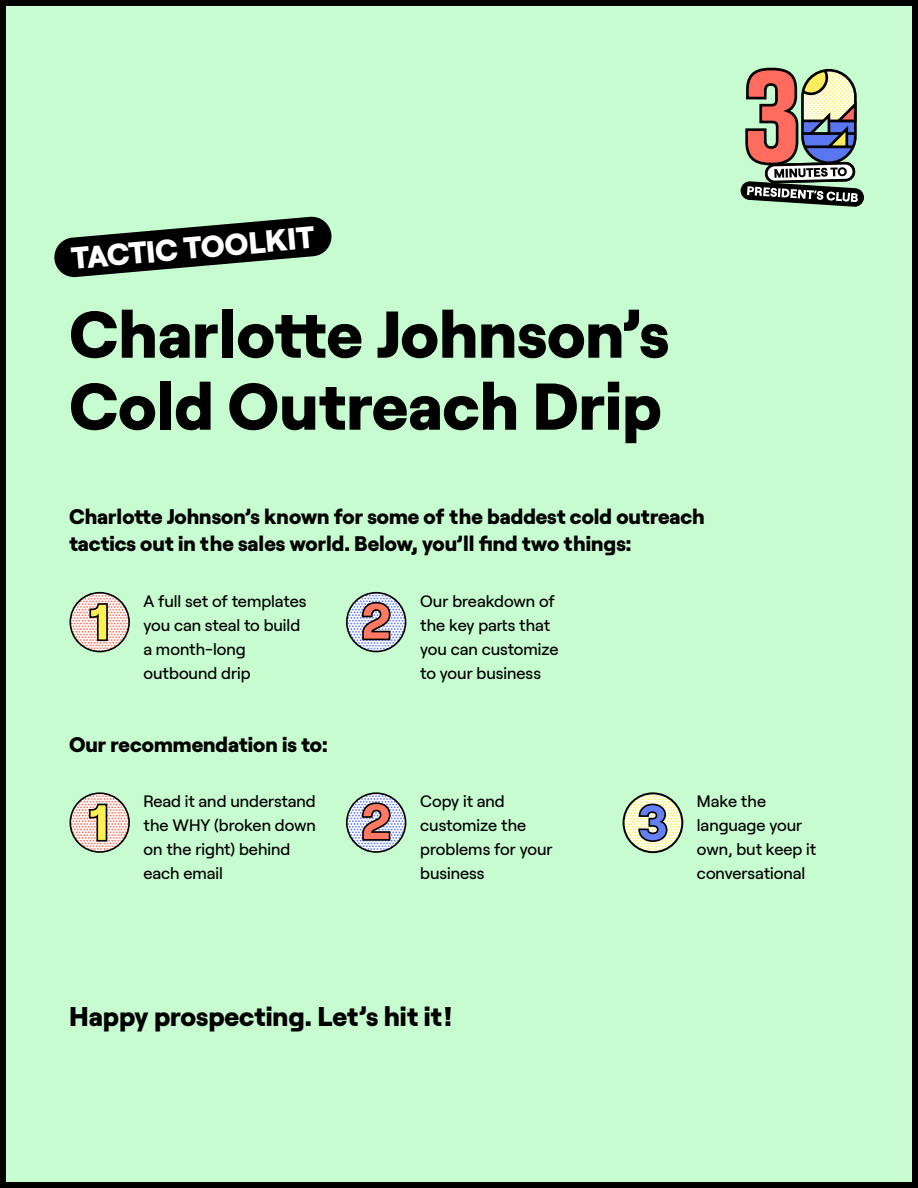
<style>
.page{position:relative;width:918px;height:1188px;background:#fff}
.page>*{position:absolute;margin:0;border:0;box-sizing:border-box;transform-origin:0 0}
.t1{font:800 66px/72px "Roobert";color:#000}
.t2{font:800 30.45px "Roobert";color:#fff}
.t3{font:800 27px "Roobert";color:#000}
.t4{font:800 21px/27px "Roobert";color:#000}
.t5{font:500 16.5px/24px "Roobert";color:#000}
</style>
<div class="page">
<div style="left:3px;top:3px;width:912px;height:1182px;background:#c6fcd0"></div>
<div style="left:0;top:0;width:918px;height:1188px;border:6px solid #000"></div>
<svg style="left:740px;top:67px;width:123px;height:139px"></svg>
<svg style="left:70px;top:593px;width:59px;height:59px"></svg>
<svg style="left:70px;top:793px;width:59px;height:59px"></svg>
<svg style="left:347px;top:593px;width:59px;height:59px"></svg>
<svg style="left:347px;top:793px;width:59px;height:59px"></svg>
<svg style="left:624px;top:793px;width:58px;height:59px"></svg>
<svg style="left:54px;top:216px;width:278px;height:62px"></svg>
<h2 class="t2" style="left:70px;top:235px;width:245px;rotate:-5deg">TACTIC TOOLKIT</h2>
<h1 class="t1" style="left:69px;top:293px;width:602px">Charlotte Johnson’s<br>Cold Outreach Drip</h1>
<p class="t4" style="left:69px;top:501px;width:637px">Charlotte Johnson’s known for some of the baddest cold outreach tactics out in the sales world. Below, you’ll find two things:</p>
<p class="t5" style="left:143px;top:588px;width:165px">A full set of templates you can steal to build a month-long outbound drip</p>
<p class="t4" style="left:69px;top:729px;width:260px">Our recommendation is to:</p>
<p class="t5" style="left:143px;top:788px;width:174px">Read it and understand the WHY (broken down on the right) behind each email</p>
<p class="t5" style="left:420px;top:588px;width:140px">Our breakdown of the key parts that you can customize to your business</p>
<p class="t5" style="left:420px;top:788px;width:134px">Copy it and customize the problems for your business</p>
<p class="t5" style="left:697px;top:788px;width:121px">Make the language your own, but keep it conversational</p>
<h3 class="t3" style="left:69px;top:995px;width:385px">Happy prospecting. Let’s hit it!</h3>
</div>
